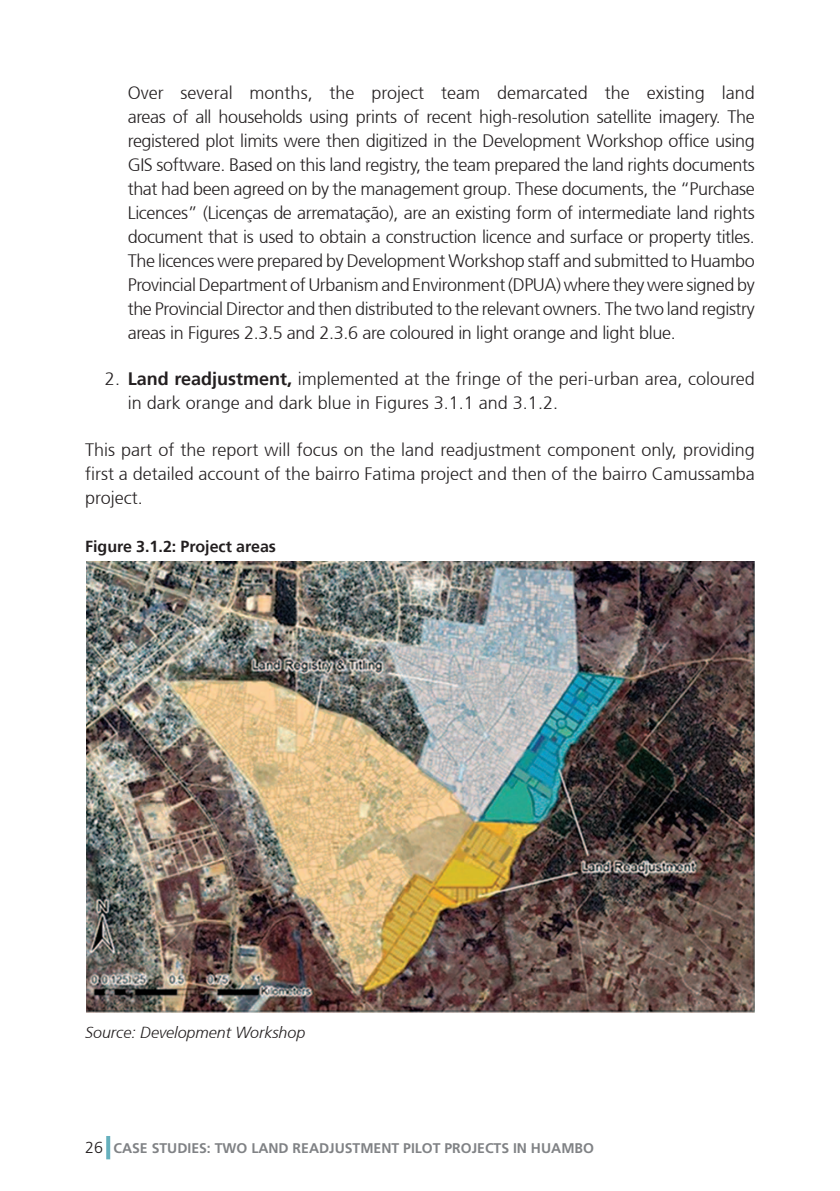
<style>
.page{position:relative;width:840px;height:1191px;background:#fff}
.page>*{position:absolute;margin:0;border:0;box-sizing:border-box;transform-origin:0 0}
.Body_Text_Frutiger{font:300 18px/24px "Frutiger 45";color:#231f20;text-align:justify}
.captions__credits_an{font:italic 300 16px "Frutiger 46";color:#231f20}
.captions__credits_an-2{font:700 16px "Frutiger 65";color:#231f20}
.captions_and_credits{font:300 16px "Frutiger LT Std";color:#231f20}
.table_text{font:700 14px "Frutiger LT Std";color:#808285}
.s1{font-family:"Frutiger 65";font-weight:700}
</style>
<div class="page">
<img style="left:86px;top:561px;width:668px;height:451px">
<svg style="left:106px;top:1136px;width:4px;height:23px"></svg>
<p class="Body_Text_Frutiger" style="left:128px;top:81px;width:628px">Over several months, the project team demarcated the existing land areas of all households using prints of recent high-resolution satellite imagery. The registered plot limits were then digitized in the Development Workshop office using GIS software. Based on this land registry, the team prepared the land rights documents that had been agreed on by the management group. These documents, the “Purchase Licences” (Licenças de arrematação), are an existing form of intermediate land rights document that is used to obtain a construction licence and surface or property titles.<br>The licences were prepared by Development Workshop staff and submitted to Huambo Provincial Department of Urbanism and Environment (DPUA) where they were signed by the Provincial Director and then distributed to the relevant owners. The two land registry areas in Figures 2.3.5 and 2.3.6 are coloured in light orange and light blue.</p>
<p class="Body_Text_Frutiger" style="left:128px;top:367px;width:628px;text-indent:-23px">2. <span class="s1">Land readjustment,</span> implemented at the fringe of the peri-urban area, coloured in dark orange and dark blue in Figures 3.1.1 and 3.1.2.</p>
<p class="Body_Text_Frutiger" style="left:85px;top:438px;width:671px">This part of the report will focus on the land readjustment component only, providing first a detailed account of the bairro Fatima project and then of the bairro Camussamba project.</p>
<p class="captions__credits_an-2" style="left:85px;top:536px;width:192px">Figure 3.1.2: Project areas</p>
<p class="captions__credits_an" style="left:85px;top:1023px;width:221px">Source: Development Workshop</p>
<p class="captions_and_credits" style="left:85px;top:1138px;width:19px">26</p>
<p class="table_text" style="left:113px;top:1139px;width:481px">CASE STUDIES: TWO LAND READJUSTMENT PILOT PROJECTS IN HUAMBO</p>
</div>
